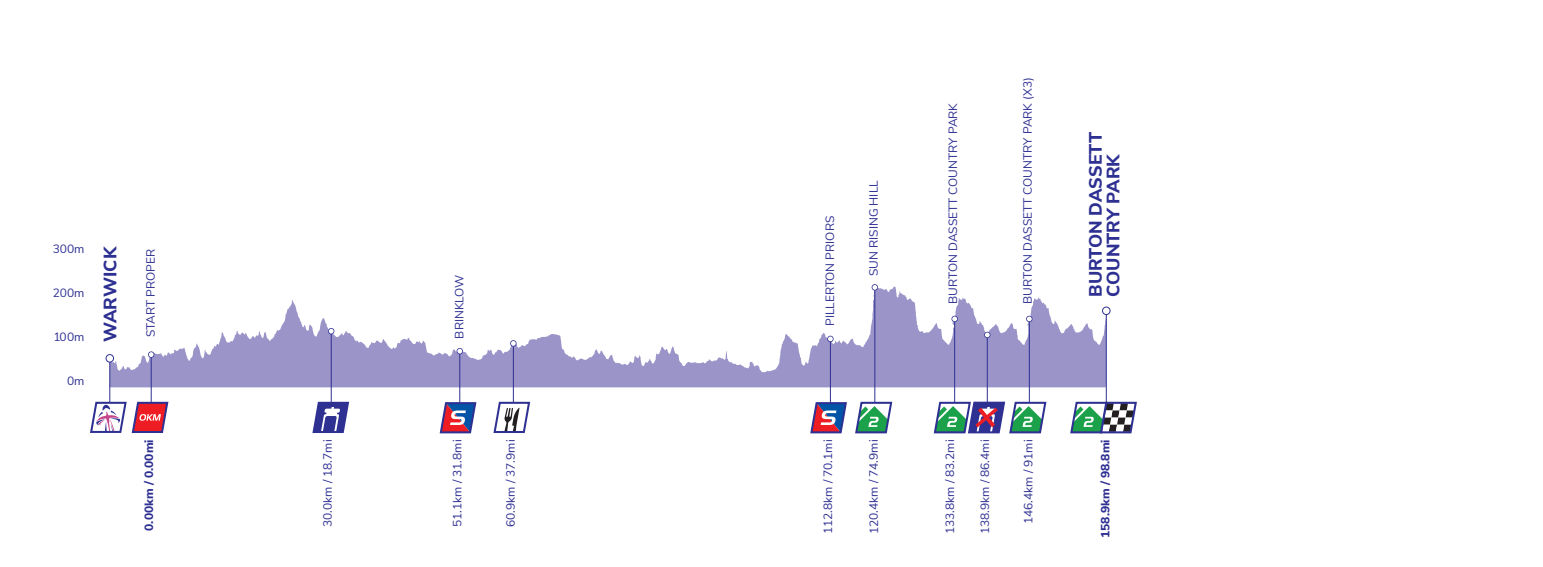
<style>
.page{position:relative;width:1543px;height:567px;background:#fff}
.page>*{position:absolute;margin:0;border:0;box-sizing:border-box;transform-origin:0 0}
.t1{font:800 18px/17.6px "Nunito Sans";color:#2e3092}
.t2{font:12px "Nunito Sans";color:#2e3092}
.t3{font:800 12px "Nunito Sans";color:#2e3092}
</style>
<div class="page">
<svg style="left:110px;top:286px;width:996px;height:97px"></svg>
<hr style="left:110px;top:383px;width:995px;height:4px;background:#9a94c8">
<hr style="left:459px;top:351px;width:1px;height:62px;background:#2e3092">
<svg style="left:456px;top:348px;width:7px;height:6px"></svg>
<hr style="left:829px;top:339px;width:1px;height:74px;background:#2e3092">
<svg style="left:827px;top:336px;width:6px;height:6px"></svg>
<hr style="left:1105px;top:311px;width:1px;height:93px;background:#2e3092">
<svg style="left:1101px;top:307px;width:9px;height:8px"></svg>
<hr style="left:109px;top:358px;width:1px;height:54px;background:#2e3092">
<svg style="left:105px;top:354px;width:9px;height:9px"></svg>
<hr style="left:151px;top:354px;width:1px;height:50px;background:#2e3092">
<svg style="left:148px;top:351px;width:6px;height:7px"></svg>
<hr style="left:331px;top:331px;width:1px;height:73px;background:#2e3092">
<svg style="left:328px;top:328px;width:6px;height:6px"></svg>
<hr style="left:874px;top:287px;width:1px;height:117px;background:#2e3092">
<svg style="left:871px;top:284px;width:6px;height:7px"></svg>
<hr style="left:954px;top:319px;width:1px;height:84px;background:#2e3092">
<svg style="left:951px;top:316px;width:6px;height:6px"></svg>
<hr style="left:1028px;top:319px;width:1px;height:85px;background:#2e3092">
<svg style="left:1026px;top:316px;width:6px;height:6px"></svg>
<hr style="left:513px;top:343px;width:1px;height:61px;background:#2e3092">
<svg style="left:510px;top:340px;width:6px;height:7px"></svg>
<hr style="left:986px;top:335px;width:1px;height:68px;background:#2e3092">
<svg style="left:983px;top:332px;width:7px;height:6px"></svg>
<svg style="left:439px;top:401px;width:38px;height:33px"></svg>
<svg style="left:312px;top:401px;width:38px;height:32px"></svg>
<svg style="left:493px;top:401px;width:38px;height:32px"></svg>
<svg style="left:933px;top:401px;width:114px;height:33px"></svg>
<svg style="left:1070px;top:401px;width:67px;height:33px"></svg>
<svg style="left:90px;top:401px;width:79px;height:32px"></svg>
<svg style="left:810px;top:401px;width:83px;height:33px"></svg>
<p class="t2" style="left:53px;top:240px;width:33px">300m</p>
<p class="t2" style="left:53px;top:284px;width:33px">200m</p>
<p class="t2" style="left:53px;top:328px;width:33px">100m</p>
<p class="t2" style="left:67px;top:372px;width:19px">0m</p>
<h1 class="t1" style="left:100px;top:342px;width:97px;rotate:-90deg">WARWICK</h1>
<p class="t2" style="left:142px;top:337px;width:90px;rotate:-90deg">START PROPER</p>
<p class="t3" style="left:140px;top:531px;width:93px;rotate:-90deg">0.00km / 0.00mi</p>
<p class="t2" style="left:450px;top:338px;width:66px;rotate:-90deg">BRINKLOW</p>
<p class="t2" style="left:821px;top:326px;width:112px;rotate:-90deg">PILLERTON PRIORS</p>
<p class="t2" style="left:864px;top:276px;width:97px;rotate:-90deg">SUN RISING HILL</p>
<p class="t2" style="left:319px;top:527px;width:89px;rotate:-90deg">30.0km / 18.7mi</p>
<p class="t2" style="left:819px;top:534px;width:96px;rotate:-90deg">112.8km / 70.1mi</p>
<p class="t2" style="left:502px;top:527px;width:89px;rotate:-90deg">60.9km / 37.9mi</p>
<p class="t2" style="left:448px;top:527px;width:89px;rotate:-90deg">51.1km / 31.8mi</p>
<p class="t2" style="left:865px;top:534px;width:96px;rotate:-90deg">120.4km / 74.9mi</p>
<p class="t2" style="left:944px;top:304px;width:202px;rotate:-90deg">BURTON DASSETT COUNTRY PARK</p>
<p class="t2" style="left:1018px;top:304px;width:228px;rotate:-90deg">BURTON DASSETT COUNTRY PARK (X3)</p>
<h1 class="t1" style="left:1085px;top:297px;width:166px;rotate:-90deg">BURTON DASSETT<br>COUNTRY PARK</h1>
<p class="t2" style="left:941px;top:534px;width:96px;rotate:-90deg">133.8km / 83.2mi</p>
<p class="t2" style="left:976px;top:534px;width:96px;rotate:-90deg">138.9km / 86.4mi</p>
<p class="t2" style="left:1019px;top:524px;width:86px;rotate:-90deg">146.4km / 91mi</p>
<p class="t3" style="left:1096px;top:538px;width:100px;rotate:-90deg">158.9km / 98.8mi</p>
</div>
